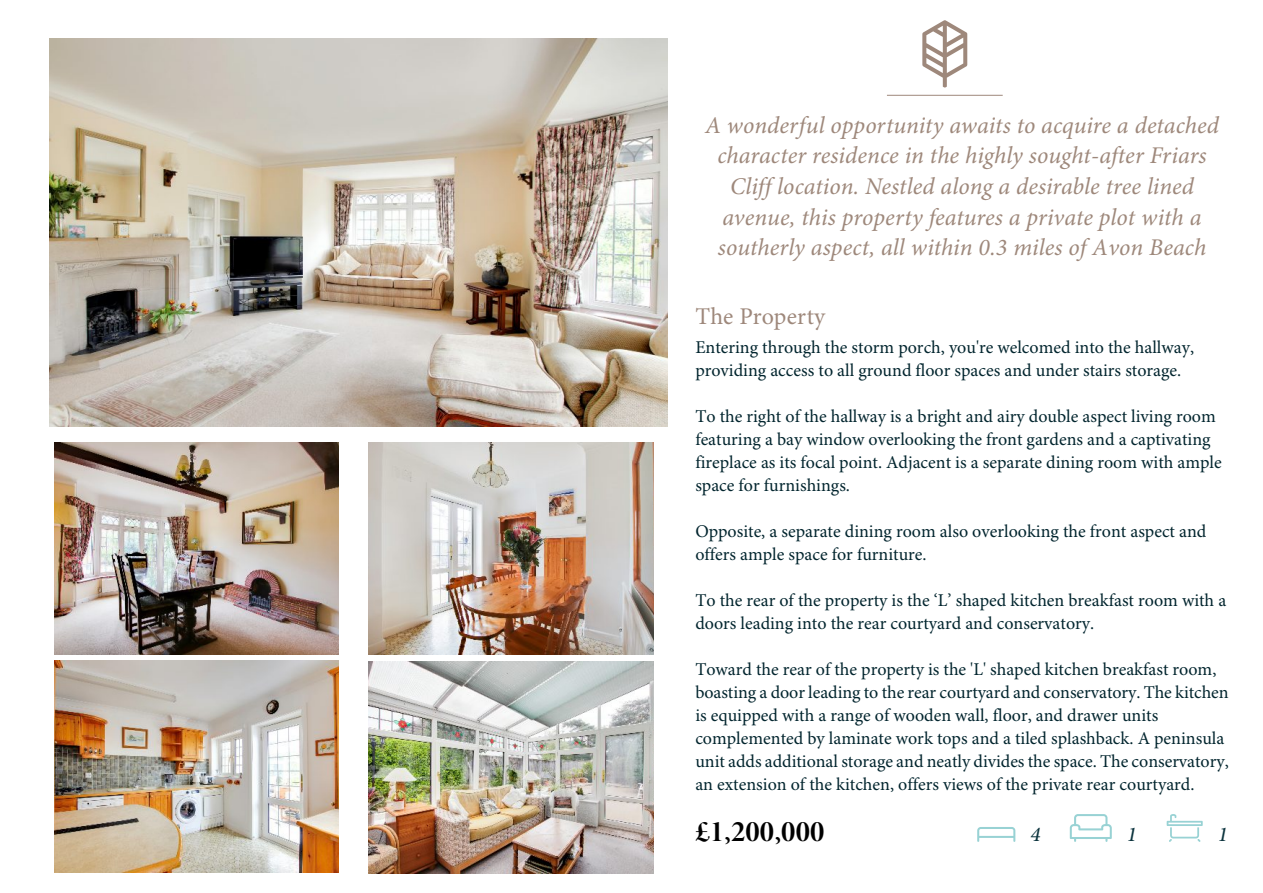
<style>
.page{position:relative;width:1263px;height:893px;background:#fff}
.page>*{position:absolute;margin:0;border:0;box-sizing:border-box;transform-origin:0 0}
.t1{font:30px "Minion Pro Bold Disp";letter-spacing:.005em;color:#000}
.t2{font:italic 24px/30.8px "Minion Pro";color:#9e887b;text-align:center}
.t3{font:24px "Minion Pro";letter-spacing:.01em;color:#9e887b}
.t4{font:italic 500 21px "Minion Pro";color:#0b333d}
.t5{font:18px/23px "Minion Pro";color:#02252e}
</style>
<div class="page">
<svg style="left:922px;top:20px;width:45px;height:68px"></svg>
<svg style="left:1167px;top:814px;width:36px;height:28px"></svg>
<svg style="left:1070px;top:814px;width:42px;height:28px"></svg>
<svg style="left:977px;top:827px;width:38px;height:15px"></svg>
<hr style="left:978px;top:836px;width:36px;height:2px;background:#98d2d4">
<img style="left:50px;top:38px;width:617px;height:388px">
<hr style="left:887px;top:95px;width:116px;height:1px;background:#9e887b">
<img style="left:54px;top:442px;width:285px;height:212px">
<img style="left:369px;top:442px;width:285px;height:212px">
<img style="left:54px;top:660px;width:285px;height:212px">
<img style="left:369px;top:662px;width:285px;height:212px">
<p class="t2" style="left:705px;top:112px;width:516px">A wonderful opportunity awaits to acquire a detached character residence in the highly sought-after Friars Cliff location. Nestled along a desirable tree lined avenue, this property features a private plot with a southerly aspect, all within 0.3 miles of Avon Beach</p>
<h2 class="t3" style="left:695px;top:307px;width:131px">The Property</h2>
<p class="t5" style="left:695px;top:337px;width:500px">Entering through the storm porch, you're welcomed into the hallway, providing access to all ground floor spaces and under stairs storage.</p>
<p class="t5" style="left:695px;top:406px;width:528px">To the right of the hallway is a bright and airy double aspect living room featuring a bay window overlooking the front gardens and a captivating fireplace as its focal point. Adjacent is a separate dining room with ample space for furnishings.</p>
<p class="t5" style="left:695px;top:521px;width:513px">Opposite, a separate dining room also overlooking the front aspect and offers ample space for furniture.</p>
<p class="t5" style="left:695px;top:590px;width:532px">To the rear of the property is the ‘L’ shaped kitchen breakfast room with a doors leading into the rear courtyard and conservatory.</p>
<p class="t5" style="left:695px;top:659px;width:535px">Toward the rear of the property is the 'L' shaped kitchen breakfast room, boasting a door leading to the rear courtyard and conservatory. The kitchen is equipped with a range of wooden wall, floor, and drawer units complemented by laminate work tops and a tiled splashback. A peninsula unit adds additional storage and neatly divides the space. The conservatory, an extension of the kitchen, offers views of the private rear courtyard.</p>
<h1 class="t1" style="left:695px;top:820px;width:131px">£1,200,000</h1>
<p class="t4" style="left:1030px;top:826px;width:12px">4</p>
<p class="t4" style="left:1127px;top:826px;width:12px">1</p>
<p class="t4" style="left:1218px;top:826px;width:12px">1</p>
</div>
